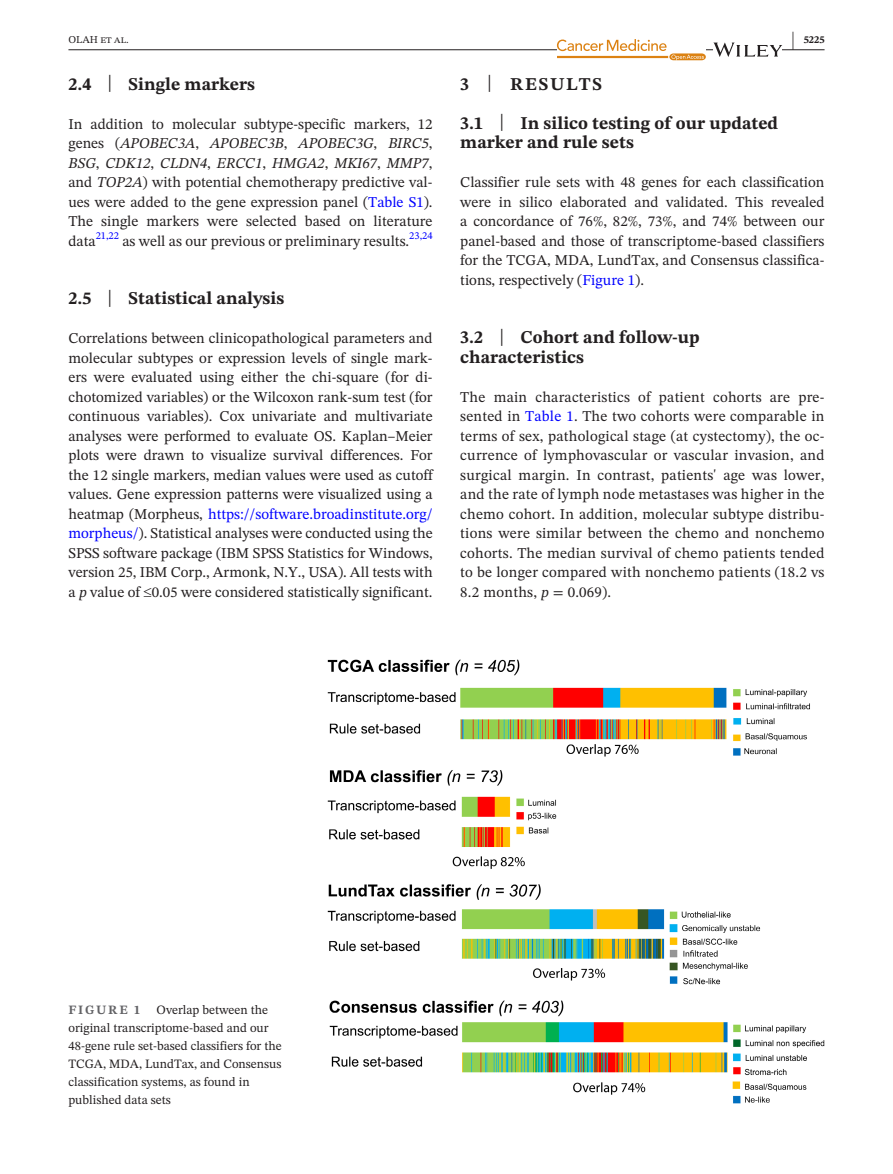
<style>
.page{position:relative;width:893px;height:1174px;background:#fff}
.page>*{position:absolute;margin:0;border:0;box-sizing:border-box;transform-origin:0 0}
.t1{font:700 21px "STIX Two Text";color:#231f20;scale:.42 1}
.t2{font:700 18px/39px "STIX Two Text";color:#231f20}
.t3{font:15px/19.5px "STIX Two Text";color:#231f20;text-align:justify}
.t4{font:12.75px/18px "STIX Two Text";color:#231f20}
.t5{font:700 12.75px "STIX Two Text";letter-spacing:.14em;color:#636366}
.t6{font:10.5px "STIX Two Text";color:#00f}
.t7{font:10.5px "STIX Two Text";color:#231f20}
.t8{font:700 10.5px "STIX Two Text";color:#231f20}
.s1{font-weight:400;font-size:23.7px}
.s2{font-style:italic}
.s3{color:#00f}
.s4{font-family:"STIX"}
</style>
<div class="page">
<hr style="left:68px;top:49px;width:756px;height:1px;background:#231f20">
<svg style="left:557px;top:39px;width:149px;height:21px"></svg>
<svg style="left:713px;top:43px;width:69px;height:14px"></svg>
<img style="left:328px;top:659px;width:496px;height:445px">
<h1 class="t1" style="left:792px;top:24px;width:8px">|</h1>
<p class="t7" style="left:68px;top:32px;width:62px">OLAH et al.</p>
<p class="t8" style="left:804px;top:32px;width:22px">5225</p>
<p class="t2" style="left:68px;top:65px;width:188px">2.4 <span class="s1">|</span> Single markers</p>
<p class="t3" style="left:68px;top:114px;width:366px">In addition to molecular subtype-specific markers, 12 genes (<span class="s2">APOBEC3A</span>, <span class="s2">APOBEC3B</span>, <span class="s2">APOBEC3G</span>, <span class="s2">BIRC5</span>, <span class="s2">BSG</span>, <span class="s2">CDK12</span>, <span class="s2">CLDN4</span>, <span class="s2">ERCC1</span>, <span class="s2">HMGA2</span>, <span class="s2">MKI67</span>, <span class="s2">MMP7</span>, and <span class="s2">TOP2A</span>) with potential chemotherapy predictive val&shy;ues were added to the gene expression panel (<span class="s3">Table S1</span>).<br>The single markers were selected based on literature data</p>
<p class="t2" style="left:460px;top:65px;width:319px">3 <span class="s1">|</span> RESULTS<br>3.1 <span class="s1">|</span> In silico testing of our updated</p>
<p class="t2" style="left:460px;top:123px;width:175px">marker and rule sets</p>
<p class="t3" style="left:460px;top:172px;width:366px">Classifier rule sets with 48 genes for each classification were in silico elaborated and validated. This revealed a concordance of 76%, 82%, 73%, and 74% between our panel-based and those of transcriptome-based classifiers for the TCGA, MDA, LundTax, and Consensus classifica&shy;tions, respectively (<span class="s3">Figure 1</span>).</p>
<p class="t6" style="left:96px;top:228px;width:25px">21,22</p>
<p class="t3" style="left:122px;top:231px;width:288px">as well as our previous or preliminary results.</p>
<p class="t6" style="left:409px;top:228px;width:25px">23,24</p>
<p class="t2" style="left:68px;top:279px;width:217px">2.5 <span class="s1">|</span> Statistical analysis</p>
<p class="t3" style="left:68px;top:328px;width:366px">Correlations between clinicopathological parameters and molecular subtypes or expression levels of single mark&shy;ers were evaluated using either the chi-square (for di&shy;chotomized variables) or the Wilcoxon rank-sum test (for continuous variables). Cox univariate and multivariate analyses were performed to evaluate OS. Kaplan–Meier plots were drawn to visualize survival differences. For the 12 single markers, median values were used as cutoff values. Gene expression patterns were visualized using a heatmap (Morpheus, <span class="s3">https://software.broadinstitute.org/ morpheus/</span>). Statistical analyses were conducted using the SPSS software package (IBM SPSS Statistics for Windows, version 25, IBM Corp., Armonk, N.Y., USA). All tests with a <span class="s2">p</span> value of ≤0.05 were considered statistically significant.</p>
<p class="t2" style="left:460px;top:328px;width:241px;line-height:19.5px">3.2 <span class="s1">|</span> Cohort and follow-up characteristics</p>
<p class="t3" style="left:460px;top:387px;width:366px">The main characteristics of patient cohorts are pre&shy;sented in <span class="s3">Table 1</span>. The two cohorts were comparable in terms of sex, pathological stage (at cystectomy), the oc&shy;currence of lymphovascular or vascular invasion, and surgical margin. In contrast, patients' age was lower, and the rate of lymph node metastases was higher in the chemo cohort. In addition, molecular subtype distribu&shy;tions were similar between the chemo and nonchemo cohorts. The median survival of chemo patients tended to be longer compared with nonchemo patients (18.2 vs 8.2 months, <span class="s2">p</span> <span class="s4">=</span> 0.069).</p>
<p class="t4" style="left:68px;top:1000px;width:215px;text-indent:88px">Overlap between the original transcriptome-based and our<br>48-gene rule set-based classifiers for the<br>TCGA, MDA, LundTax, and Consensus classification systems, as found in published data sets</p>
<p class="t5" style="left:68px;top:1000px;width:73px">FIGURE 1</p>
</div>
